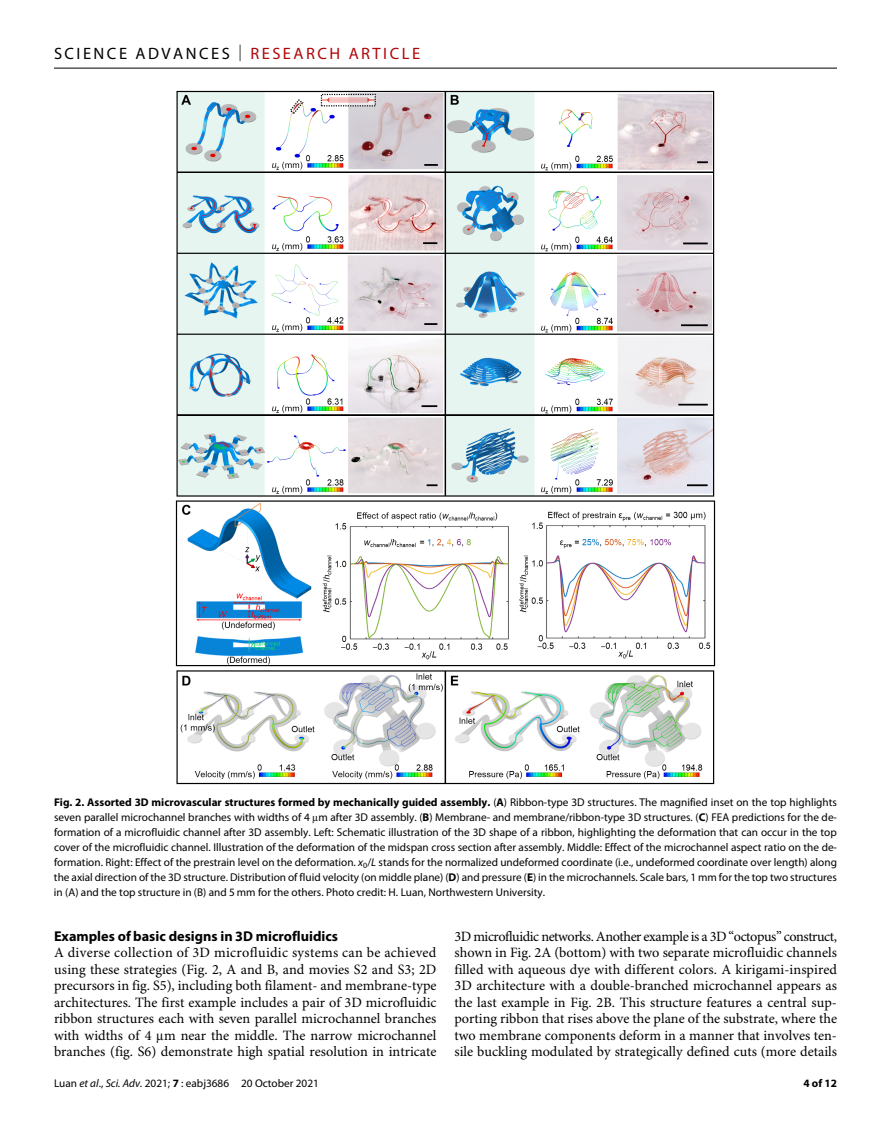
<style>
.page{position:relative;width:891px;height:1134px;background:#fff}
.page>*{position:absolute;margin:0;border:0;box-sizing:border-box;transform-origin:0 0}
.t1{font:16.5px "Myriad Pro";letter-spacing:.15em;color:#000}
.t2{font:14.25px/16.5px "Minion Pro";color:#000;text-align:justify}
.t3{font:700 14.25px "Myriad Pro";color:#000}
.t4{font:11.25px/15px "Myriad Pro";color:#000;text-align:justify}
.t5{font:700 11.25px "Myriad Pro";color:#000}
.s1{font-weight:300}
.s2{color:#b10508}
.s3{font-weight:700}
.s4{font-style:italic}
</style>
<div class="page">
<hr style="left:54px;top:68px;width:783px;height:1px;background:#000">
<img style="left:176px;top:90px;width:540px;height:695px">
<h1 class="t1" style="left:54px;top:40px;width:368px">SCIENCE ADVANCES <span class="s1">|</span> <span class="s2">RESEARCH ARTICLE</span></h1>
<p class="t4" style="left:54px;top:795px;width:785px"><span class="s3">Fig. 2. Assorted 3D microvascular structures formed by mechanically guided assembly.</span> (<span class="s3">A</span>) Ribbon-type 3D structures. The magnified inset on the top highlights seven parallel microchannel branches with widths of 4 m after 3D assembly. (<span class="s3">B</span>) Membrane- and membrane/ribbon-type 3D structures. (<span class="s3">C</span>) FEA predictions for the de&shy;formation of a microfluidic channel after 3D assembly. Left: Schematic illustration of the 3D shape of a ribbon, highlighting the deformation that can occur in the top cover of the microfluidic channel. Illustration of the deformation of the midspan cross section after assembly. Middle: Effect of the microchannel aspect ratio on the de&shy;formation. Right: Effect of the prestrain level on the deformation. <span class="s4">x</span><sub>0</sub>/<span class="s4">L</span> stands for the normalized undeformed coordinate (i.e., undeformed coordinate over length) along the axial direction of the 3D structure. Distribution of fluid velocity (on middle plane) (<span class="s3">D</span>) and pressure (<span class="s3">E</span>) in the microchannels. Scale bars, 1 mm for the top two structures in (A) and the top structure in (B) and 5 mm for the others. Photo credit: H. Luan, Northwestern University.</p>
<p class="t3" style="left:54px;top:924px;width:286px">Examples of basic designs in 3D microfluidics</p>
<p class="t2" style="left:54px;top:946px;width:384px">A diverse collection of 3D microfluidic systems can be achieved using these strategies (Fig. 2, A and B, and movies S2 and S3; 2D precursors in fig. S5), including both filament- and membrane-type architectures. The first example includes a pair of 3D microfluidic ribbon structures each with seven parallel microchannel branches with widths of 4 m near the middle. The narrow microchannel branches (fig. S6) demonstrate high spatial resolution in intricate</p>
<p class="t4" style="left:54px;top:1076px;width:266px">Luan <span class="s4">et al</span>., <span class="s4">Sci. Adv.</span> 2021; <span class="s3">7</span> : eabj3686 20 October 2021</p>
<p class="t2" style="left:455px;top:929px;width:384px">3D microfluidic networks. Another example is a 3D “octopus” construct, shown in Fig. 2A (bottom) with two separate microfluidic channels filled with aqueous dye with different colors. A kirigami-inspired 3D architecture with a double-branched microchannel appears as the last example in Fig. 2B. This structure features a central sup&shy;porting ribbon that rises above the plane of the substrate, where the two membrane components deform in a manner that involves ten&shy;sile buckling modulated by strategically defined cuts (more details</p>
<p class="t5" style="left:803px;top:1074px;width:35px">4 of 12</p>
</div>
